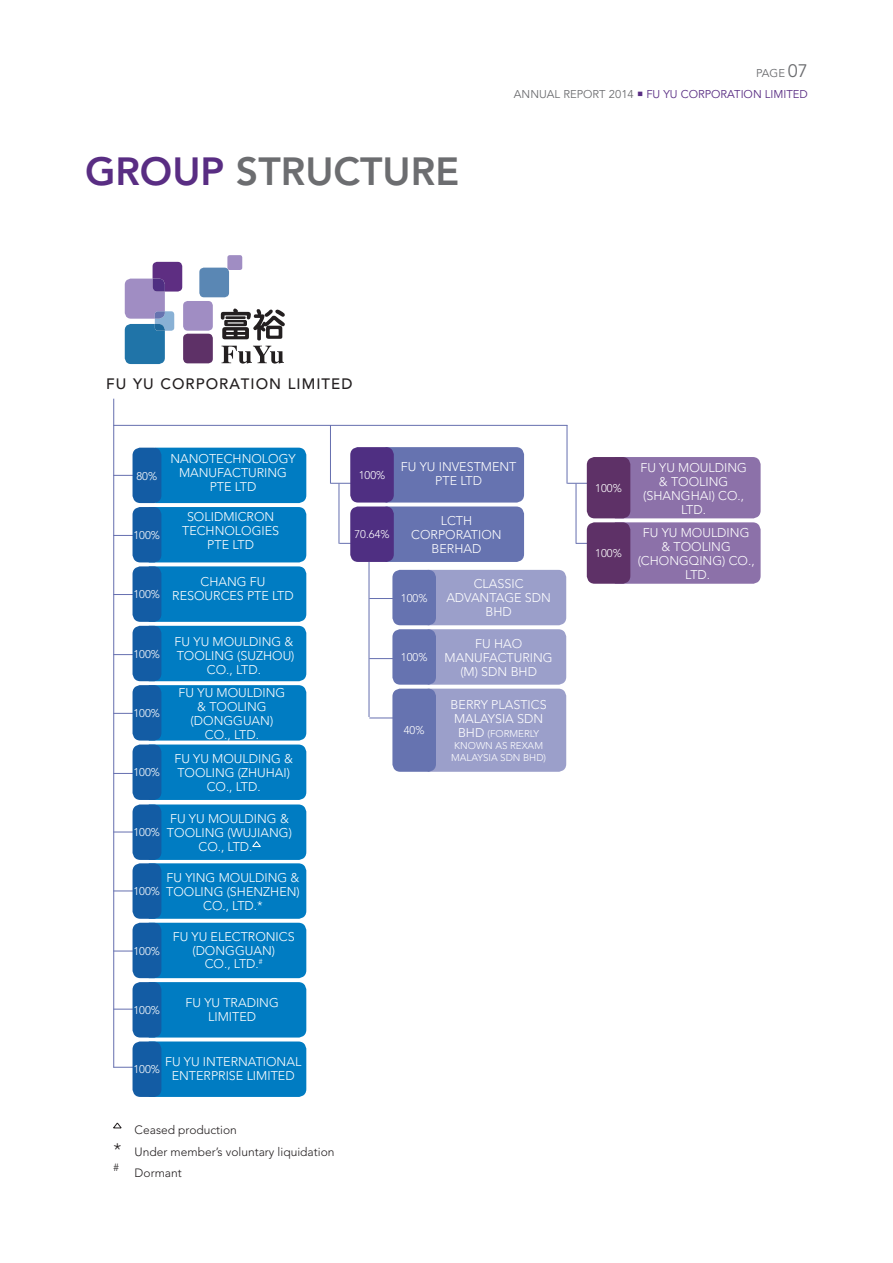
<style>
.page{position:relative;width:893px;height:1263px;background:#fff}
.page>*{position:absolute;margin:0;border:0;box-sizing:border-box;transform-origin:0 0}
.t1{font:800 39px "Avenir LT Std";color:#6c6d70}
.t2{font:500 15px "Avenir LT Std";letter-spacing:.07em;color:#231f20}
.t3{font:300 12.6px/14px "Avenir LT Std";color:#fff;text-align:center}
.t4{font:300 12px "Avenir LT Std";color:#231f20}
.t5{font:11.25px "Avenir LT Std";color:#592d83}
.t6{font:11.25px "Avenir LT Std";color:#6c6d70}
.t7{font:300 11.1px "Avenir LT Std";color:#fff}
.t8{font:300 10.5px "Avenir LT Std";color:#231f20}
.t9{font:300 9.75px/11.7px "Avenir LT Std";color:#fff;text-align:center}
.s1{font-size:18px}
.s2{color:#592d83}
.s3{color:#6c6d70}
.s4{font-size:12.6px}
</style>
<div class="page">
<hr style="left:331px;top:483px;width:33px;height:1px;background:#656faf">
<hr style="left:567px;top:483px;width:33px;height:1px;background:#656faf">
<svg style="left:125px;top:262px;width:57px;height:102px"></svg>
<div style="left:199px;top:268px;width:30px;height:29px;background:#5a87b4;border-radius:5px"></div>
<div style="left:227px;top:255px;width:15px;height:15px;background:#a08dc3;border-radius:2px"></div>
<div style="left:183px;top:301px;width:30px;height:30px;background:#a08dc3;border-radius:5px"></div>
<div style="left:183px;top:334px;width:30px;height:29px;background:#5e3167;border-radius:5px"></div>
<svg style="left:221px;top:308px;width:64px;height:32px"></svg>
<svg style="left:221px;top:346px;width:63px;height:18px"></svg>
<hr style="left:113px;top:425px;width:454px;height:1px;background:#656faf">
<div style="left:350px;top:447px;width:44px;height:56px;background:#4f2f82;border-radius:8px"></div>
<div style="left:587px;top:457px;width:43px;height:61px;background:#5e3167;border-radius:8px"></div>
<svg style="left:385px;top:447px;width:139px;height:115px;background:#6b76b1"></svg>
<svg style="left:615px;top:457px;width:146px;height:127px;background:#8d73a8"></svg>
<div style="left:350px;top:506px;width:44px;height:56px;background:#4f2f82;border-radius:8px"></div>
<div style="left:587px;top:522px;width:43px;height:62px;background:#5e3167;border-radius:8px"></div>
<hr style="left:330px;top:425px;width:1px;height:59px;background:#656faf">
<hr style="left:567px;top:425px;width:1px;height:59px;background:#656faf">
<hr style="left:369px;top:598px;width:33px;height:1px;background:#656faf">
<hr style="left:369px;top:658px;width:33px;height:1px;background:#656faf">
<hr style="left:369px;top:718px;width:33px;height:1px;background:#656faf">
<hr style="left:369px;top:562px;width:1px;height:155px;background:#656faf">
<div style="left:392px;top:570px;width:44px;height:55px;background:#6673b0;border-radius:8px"></div>
<svg style="left:428px;top:570px;width:138px;height:202px;background:#9ea2cb"></svg>
<div style="left:392px;top:629px;width:44px;height:56px;background:#6673b0;border-radius:8px"></div>
<div style="left:392px;top:689px;width:44px;height:83px;background:#6673b0;border-radius:8px"></div>
<svg style="left:113px;top:1122px;width:9px;height:6px"></svg>
<hr style="left:113px;top:399px;width:1px;height:668px;background:#656faf">
<hr style="left:113px;top:475px;width:33px;height:1px;background:#656faf">
<hr style="left:113px;top:535px;width:33px;height:1px;background:#656faf">
<hr style="left:113px;top:594px;width:33px;height:1px;background:#656faf">
<hr style="left:113px;top:654px;width:33px;height:1px;background:#656faf">
<hr style="left:113px;top:713px;width:33px;height:1px;background:#656faf">
<hr style="left:113px;top:773px;width:33px;height:1px;background:#656faf">
<hr style="left:113px;top:891px;width:33px;height:1px;background:#656faf">
<hr style="left:113px;top:951px;width:33px;height:1px;background:#656faf">
<hr style="left:113px;top:1009px;width:33px;height:1px;background:#656faf">
<hr style="left:113px;top:1067px;width:33px;height:1px;background:#656faf">
<div style="left:133px;top:448px;width:28px;height:55px;background:#135ca4;border-radius:8px"></div>
<div style="left:133px;top:507px;width:28px;height:55px;background:#135ca4;border-radius:8px"></div>
<div style="left:133px;top:566px;width:28px;height:56px;background:#135ca4;border-radius:8px"></div>
<div style="left:133px;top:626px;width:28px;height:55px;background:#135ca4;border-radius:8px"></div>
<div style="left:133px;top:685px;width:28px;height:55px;background:#135ca4;border-radius:8px"></div>
<div style="left:133px;top:744px;width:28px;height:56px;background:#135ca4;border-radius:8px"></div>
<div style="left:133px;top:863px;width:28px;height:56px;background:#135ca4;border-radius:8px"></div>
<div style="left:133px;top:923px;width:28px;height:55px;background:#135ca4;border-radius:8px"></div>
<div style="left:133px;top:982px;width:28px;height:55px;background:#135ca4;border-radius:8px"></div>
<div style="left:133px;top:1041px;width:28px;height:56px;background:#135ca4;border-radius:8px"></div>
<hr style="left:339px;top:484px;width:1px;height:60px;background:#656faf">
<hr style="left:576px;top:484px;width:1px;height:60px;background:#656faf">
<hr style="left:113px;top:832px;width:33px;height:1px;background:#656faf">
<svg style="left:149px;top:448px;width:157px;height:649px;background:#1182c3"></svg>
<div style="left:133px;top:804px;width:28px;height:56px;background:#135ca4;border-radius:8px"></div>
<p class="t6" style="left:756px;top:67px;width:53px">PAGE <span class="s1">07</span></p>
<h1 class="t1" style="left:85px;top:149px;width:376px"><span class="s2">GROUP</span> STRUCTURE</h1>
<p class="t5" style="left:514px;top:88px;width:295px"><span class="s3">ANNUAL REPORT 2014</span> ○ FU YU CORPORATION LIMITED</p>
<p class="t2" style="left:106px;top:375px;width:248px">FU YU CORPORATION LIMITED</p>
<p class="t7" style="left:136px;top:469px;width:22px">80%</p>
<p class="t7" style="left:134px;top:529px;width:28px">100%</p>
<p class="t7" style="left:134px;top:588px;width:28px">100%</p>
<p class="t7" style="left:134px;top:647px;width:28px">100%</p>
<p class="t7" style="left:134px;top:707px;width:28px">100%</p>
<p class="t7" style="left:134px;top:766px;width:28px">100%</p>
<p class="t3" style="left:170px;top:452px;width:127px">NANOTECHNOLOGY<br>MANUFACTURING<br>PTE LTD</p>
<p class="t3" style="left:182px;top:509px;width:99px">SOLIDMICRON<br>TECHNOLOGIES<br>PTE LTD</p>
<p class="t3" style="left:201px;top:575px;width:66px">CHANG FU</p>
<p class="t3" style="left:172px;top:589px;width:123px">RESOURCES PTE LTD</p>
<p class="t3" style="left:175px;top:635px;width:120px">FU YU MOULDING &amp;</p>
<p class="t3" style="left:177px;top:648px;width:119px">TOOLING (SUZHOU)</p>
<p class="t3" style="left:207px;top:662px;width:56px">CO., LTD.</p>
<p class="t3" style="left:179px;top:685px;width:108px">FU YU MOULDING</p>
<p class="t3" style="left:197px;top:699px;width:71px">&amp; TOOLING</p>
<p class="t3" style="left:191px;top:713px;width:84px">(DONGGUAN)</p>
<p class="t3" style="left:205px;top:727px;width:56px">CO., LTD.</p>
<p class="t3" style="left:174px;top:752px;width:120px">FU YU MOULDING &amp;</p>
<p class="t3" style="left:177px;top:766px;width:114px">TOOLING (ZHUHAI)</p>
<p class="t3" style="left:207px;top:780px;width:56px">CO., LTD.</p>
<p class="t3" style="left:170px;top:812px;width:120px">FU YU MOULDING &amp;</p>
<p class="t3" style="left:167px;top:826px;width:127px">TOOLING (WUJIANG)</p>
<p class="t3" style="left:198px;top:840px;width:56px">CO., LTD.</p>
<p class="t7" style="left:134px;top:826px;width:28px">100%</p>
<p class="t3" style="left:167px;top:871px;width:134px">FU YING MOULDING &amp;</p>
<p class="t3" style="left:166px;top:885px;width:135px">TOOLING (SHENZHEN)</p>
<p class="t3" style="left:203px;top:899px;width:61px">CO., LTD.*</p>
<p class="t3" style="left:173px;top:929px;width:124px">FU YU ELECTRONICS</p>
<p class="t3" style="left:192px;top:943px;width:84px">(DONGGUAN)</p>
<p class="t3" style="left:205px;top:957px;width:59px">CO., LTD.<sup>#</sup></p>
<p class="t3" style="left:185px;top:995px;width:95px">FU YU TRADING</p>
<p class="t3" style="left:208px;top:1009px;width:49px">LIMITED</p>
<p class="t3" style="left:165px;top:1055px;width:138px">FU YU INTERNATIONAL<br>ENTERPRISE LIMITED</p>
<p class="t7" style="left:134px;top:885px;width:28px">100%</p>
<p class="t7" style="left:134px;top:944px;width:28px">100%</p>
<p class="t7" style="left:134px;top:1004px;width:28px">100%</p>
<p class="t7" style="left:134px;top:1063px;width:28px">100%</p>
<p class="t3" style="left:165px;top:1064px;width:138px">FU YU INTERNATIONAL<br>ENTERPRISE LIMITED</p>
<p class="t4" style="left:135px;top:1123px;width:104px">Ceased production</p>
<p class="t4" style="left:113px;top:1144px;width:223px"><span class="s1">*</span> Under member’s voluntary liquidation</p>
<p class="t8" style="left:113px;top:1161px;width:7px">#</p>
<p class="t4" style="left:135px;top:1166px;width:49px">Dormant</p>
<p class="t7" style="left:359px;top:469px;width:28px">100%</p>
<p class="t7" style="left:354px;top:528px;width:37px">70.64%</p>
<p class="t3" style="left:401px;top:460px;width:117px">FU YU INVESTMENT</p>
<p class="t3" style="left:435px;top:474px;width:48px">PTE LTD</p>
<p class="t3" style="left:411px;top:514px;width:92px">LCTH<br>CORPORATION<br>BERHAD</p>
<p class="t7" style="left:401px;top:591px;width:28px">100%</p>
<p class="t7" style="left:401px;top:651px;width:28px">100%</p>
<p class="t7" style="left:404px;top:724px;width:22px">40%</p>
<p class="t3" style="left:446px;top:577px;width:106px">CLASSIC<br>ADVANTAGE SDN<br>BHD</p>
<p class="t3" style="left:445px;top:636px;width:110px">FU HAO<br>MANUFACTURING (M) SDN BHD</p>
<p class="t3" style="left:451px;top:698px;width:98px;text-align:left">BERRY PLASTICS<br>MALAYSIA SDN</p>
<p class="t9" style="left:451px;top:728px;width:96px"><span class="s4">BHD</span> (FORMERLY<br>KNOWN AS REXAM<br>MALAYSIA SDN BHD)</p>
<p class="t7" style="left:595px;top:482px;width:28px">100%</p>
<p class="t7" style="left:595px;top:547px;width:28px">100%</p>
<p class="t3" style="left:640px;top:461px;width:108px">FU YU MOULDING</p>
<p class="t3" style="left:659px;top:475px;width:71px">&amp; TOOLING</p>
<p class="t3" style="left:643px;top:489px;width:102px">(SHANGHAI) CO.,</p>
<p class="t3" style="left:681px;top:503px;width:26px">LTD.</p>
<p class="t3" style="left:643px;top:525px;width:108px">FU YU MOULDING</p>
<p class="t3" style="left:661px;top:539px;width:71px">&amp; TOOLING</p>
<p class="t3" style="left:638px;top:553px;width:118px">(CHONGQING) CO.,</p>
<p class="t3" style="left:685px;top:567px;width:26px">LTD.</p>
</div>
